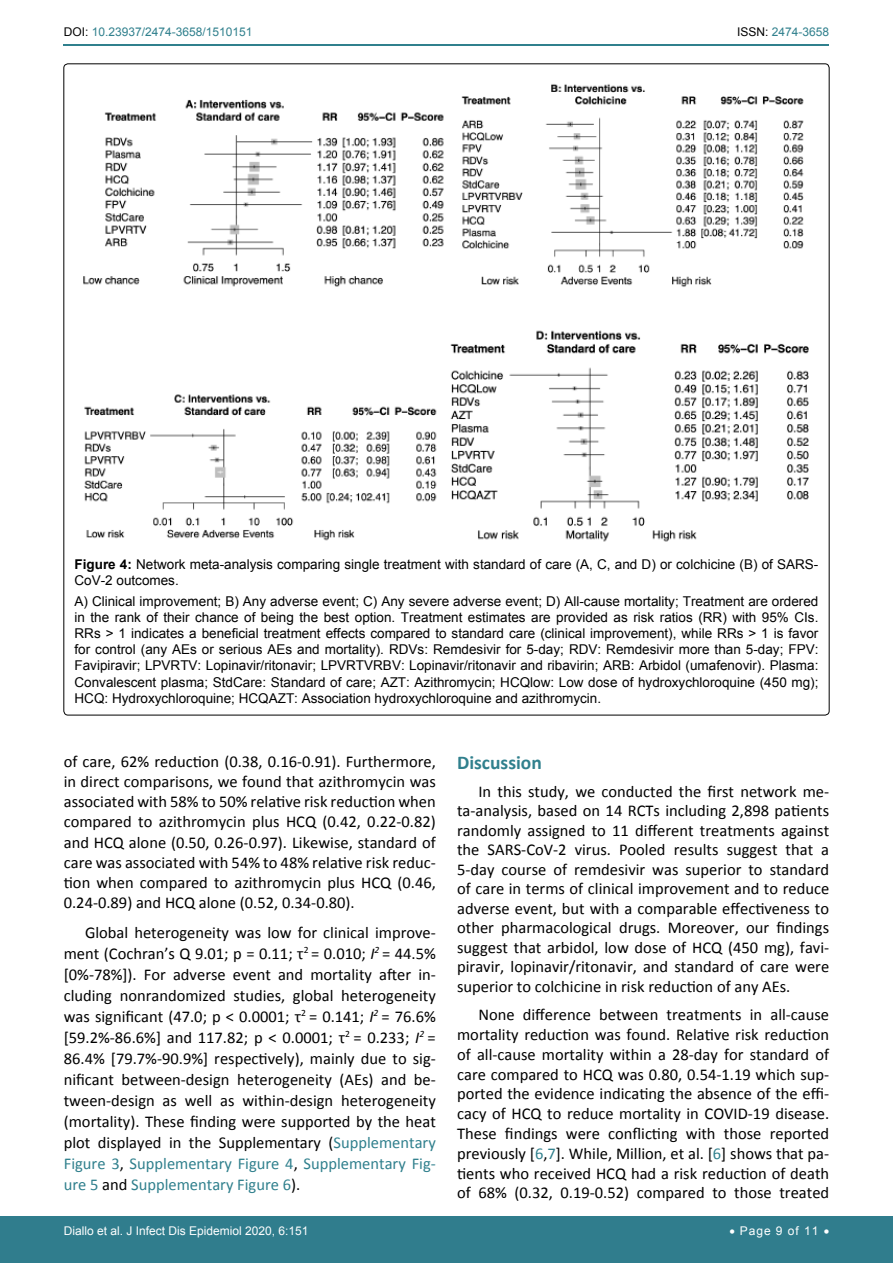
<style>
.page{position:relative;width:893px;height:1263px;background:#fff}
.page>*{position:absolute;margin:0;border:0;box-sizing:border-box;transform-origin:0 0}
.t1{font:700 19.5px "Calibri";color:#30808d}
.t2{font:16.5px/21px "Calibri";color:#000;text-align:justify}
.t3{font:13.5px/16.2px "Arial";color:#000}
.t4{font:12px "Arial";color:#fff}
.t5{font:12px "Arial";color:#30808d}
.s1{color:#000}
.s2{font-weight:700}
.s3{font-style:italic}
.s4{color:#30808d}
</style>
<div class="page">
<hr style="left:64px;top:45px;width:765px;height:1px;background:#30808d">
<div style="left:0;top:1217px;width:893px;height:46px;background:#307d8d"></div>
<img style="left:83px;top:84px;width:726px;height:458px">
<p class="t5" style="left:64px;top:24px;width:190px"><span class="s1">DOI:</span> 10.23937/2474-3658/1510151</p>
<p class="t5" style="left:737px;top:24px;width:94px"><span class="s1">ISSN:</span> 2474-3658</p>
<p class="t3" style="left:75px;top:556px;width:745px"><span class="s2">Figure 4:</span> Network meta-analysis comparing single treatment with standard of care (A, C, and D) or colchicine (B) of SARS-<br>CoV-2 outcomes.</p>
<p class="t3" style="left:75px;top:593px;width:745px;text-align:justify">A) Clinical improvement; B) Any adverse event; C) Any severe adverse event; D) All-cause mortality; Treatment are ordered in the rank of their chance of being the best option. Treatment estimates are provided as risk ratios (RR) with 95% CIs.<br>RRs &gt; 1 indicates a beneficial treatment effects compared to standard care (clinical improvement), while RRs &gt; 1 is favor for control (any AEs or serious AEs and mortality). RDVs: Remdesivir for 5-day; RDV: Remdesivir more than 5-day; FPV:<br>Favipiravir; LPVRTV: Lopinavir/ritonavir; LPVRTVRBV: Lopinavir/ritonavir and ribavirin; ARB: Arbidol (umafenovir). Plasma:<br>Convalescent plasma; StdCare: Standard of care; AZT: Azithromycin; HCQlow: Low dose of hydroxychloroquine (450 mg); HCQ: Hydroxychloroquine; HCQAZT: Association hydroxychloroquine and azithromycin.</p>
<p class="t2" style="left:64px;top:751px;width:374px;line-height:20.2px">of care, 62% reduction (0.38, 0.16-0.91). Furthermore, in direct comparisons, we found that azithromycin was associated with 58% to 50% relative risk reduction when compared to azithromycin plus HCQ (0.42, 0.22-0.82) and HCQ alone (0.50, 0.26-0.97). Likewise, standard of care was associated with 54% to 48% relative risk reduc&shy;tion when compared to azithromycin plus HCQ (0.46, 0.24-0.89) and HCQ alone (0.52, 0.34-0.80).</p>
<p class="t2" style="left:64px;top:922px;width:374px;text-indent:21px">Global heterogeneity was low for clinical improve&shy;ment (Cochran’s Q 9.01; p = 0.11; τ<sup>2</sup> = 0.010; <span class="s3">I</span><sup>2</sup> = 44.5% [0%-78%]). For adverse event and mortality after in&shy;cluding nonrandomized studies, global heterogeneity was significant (47.0; p &lt; 0.0001; τ<sup>2</sup> = 0.141; <span class="s3">I</span><sup>2</sup> = 76.6% [59.2%-86.6%] and 117.82; p &lt; 0.0001; τ<sup>2</sup> = 0.233; <span class="s3">I</span><sup>2</sup> = 86.4% [79.7%-90.9%] respectively), mainly due to sig&shy;nificant between-design heterogeneity (AEs) and be&shy;tween-design as well as within-design heterogeneity (mortality). These finding were supported by the heat plot displayed in the Supplementary (<span class="s4">Supplementary Figure 3</span>, <span class="s4">Supplementary Figure 4</span>, <span class="s4">Supplementary Fig&shy;ure 5</span> and <span class="s4">Supplementary Figure 6</span>).</p>
<p class="t1" style="left:457px;top:750px;width:86px">Discussion</p>
<p class="t2" style="left:457px;top:781px;width:374px;line-height:19.5px;text-indent:21px">In this study, we conducted the first network me&shy;ta-analysis, based on 14 RCTs including 2,898 patients randomly assigned to 11 different treatments against the SARS-CoV-2 virus. Pooled results suggest that a 5-day course of remdesivir was superior to standard of care in terms of clinical improvement and to reduce adverse event, but with a comparable effectiveness to other pharmacological drugs. Moreover, our findings suggest that arbidol, low dose of HCQ (450 mg), favi&shy;piravir, lopinavir/ritonavir, and standard of care were superior to colchicine in risk reduction of any AEs.</p>
<p class="t2" style="left:457px;top:1005px;width:374px;line-height:19.8px;text-indent:21px">None difference between treatments in all-cause mortality reduction was found. Relative risk reduction of all-cause mortality within a 28-day for standard of care compared to HCQ was 0.80, 0.54-1.19 which sup&shy;ported the evidence indicating the absence of the effi&shy;cacy of HCQ to reduce mortality in COVID-19 disease.<br>These findings were conflicting with those reported previously [<span class="s4">6</span>,<span class="s4">7</span>]. While, Million, et al. [<span class="s4">6</span>] shows that pa&shy;tients who received HCQ had a risk reduction of death of 68% (0.32, 0.19-0.52) compared to those treated</p>
<p class="t4" style="left:64px;top:1223px;width:246px">Diallo et al. J Infect Dis Epidemiol 2020, 6:151</p>
<p class="t4" style="left:729px;top:1223px;width:101px">• Page 9 of 11 •</p>
</div>
